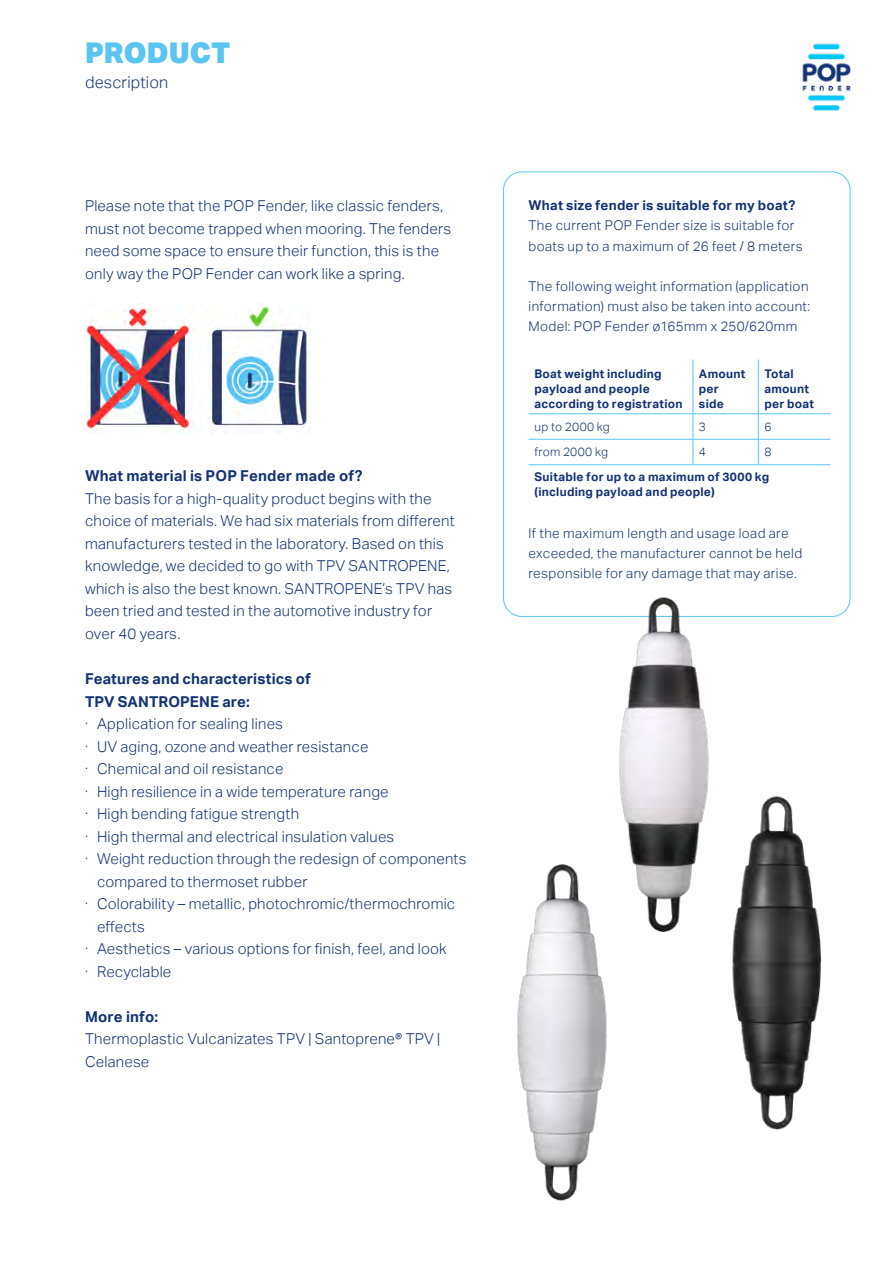
<style>
.page{position:relative;width:893px;height:1263px;background:#fff}
.page>*{position:absolute;margin:0;border:0;box-sizing:border-box;transform-origin:0 0}
.t1{font:900 28.5px "Aktiv Grotesk";letter-spacing:.005em;color:#5bc5f2}
.t2{font:300 16.35px "Aktiv Grotesk";letter-spacing:.01em;color:#123274}
.t3{font:300 15px/22.5px "Aktiv Grotesk";letter-spacing:.015em;color:#123274}
.t4{font:700 15px/22.5px "Aktiv Grotesk";letter-spacing:.01em;color:#123274}
.t5{font:300 13.5px/20.1px "Aktiv Grotesk";letter-spacing:.03em;color:#123274}
.t6{font:700 13.5px "Aktiv Grotesk";letter-spacing:.015em;color:#123274}
.t7{font:700 12px/15px "Aktiv Grotesk";letter-spacing:.02em;color:#123274}
.t8{font:300 12px "Aktiv Grotesk";letter-spacing:.02em;color:#123274}
</style>
<div class="page">
<img style="left:85px;top:304px;width:225px;height:129px">
<hr style="left:693px;top:359px;width:1px;height:55px;background:#5bc5f2">
<hr style="left:758px;top:359px;width:1px;height:55px;background:#5bc5f2">
<hr style="left:528px;top:413px;width:165px;height:1px;background:#5bc5f2">
<hr style="left:693px;top:413px;width:65px;height:1px;background:#5bc5f2">
<hr style="left:758px;top:413px;width:72px;height:1px;background:#5bc5f2">
<hr style="left:528px;top:439px;width:165px;height:1px;background:#5bc5f2">
<hr style="left:693px;top:439px;width:65px;height:1px;background:#5bc5f2">
<svg style="left:693px;top:414px;width:1px;height:50px"></svg>
<hr style="left:758px;top:439px;width:72px;height:1px;background:#5bc5f2">
<svg style="left:758px;top:414px;width:1px;height:50px"></svg>
<hr style="left:528px;top:464px;width:165px;height:1px;background:#5bc5f2">
<hr style="left:693px;top:464px;width:65px;height:1px;background:#5bc5f2">
<hr style="left:758px;top:464px;width:72px;height:1px;background:#5bc5f2">
<img style="left:748px;top:950px;width:74px;height:180px">
<img style="left:517px;top:950px;width:231px;height:251px">
<img style="left:503px;top:577px;width:347px;height:373px">
<img style="left:802px;top:43px;width:48px;height:68px">
<h1 class="t1" style="left:85px;top:34px;width:147px">PRODUCT</h1>
<p class="t2" style="left:85px;top:73px;width:85px">description</p>
<p class="t3" style="left:85px;top:195px;width:368px">Please note that the POP Fender, like classic fenders, must not become trapped when mooring. The fenders need some space to ensure their function, this is the only way the POP Fender can work like a spring.</p>
<p class="t4" style="left:85px;top:465px;width:279px">What material is POP Fender made of?</p>
<p class="t3" style="left:85px;top:487px;width:371px">The basis for a high-quality product begins with the choice of materials. We had six materials from different manufacturers tested in the laboratory. Based on this knowledge, we decided to go with TPV SANTROPENE, which is also the best known. SANTROPENE’s TPV has been tried and tested in the automotive industry for over 40 years.</p>
<p class="t4" style="left:85px;top:667px;width:227px">Features and characteristics of<br>TPV SANTROPENE are:</p>
<p class="t3" style="left:85px;top:712px;width:199px">· Application for sealing lines</p>
<p class="t3" style="left:85px;top:735px;width:285px">· UV aging, ozone and weather resistance</p>
<p class="t3" style="left:85px;top:757px;width:200px">· Chemical and oil resistance</p>
<p class="t3" style="left:85px;top:780px;width:305px">· High resilience in a wide temperature range</p>
<p class="t3" style="left:85px;top:802px;width:216px">· High bending fatigue strength</p>
<p class="t3" style="left:85px;top:825px;width:311px">· High thermal and electrical insulation values</p>
<p class="t3" style="left:85px;top:847px;width:383px">· Weight reduction through the redesign of components</p>
<p class="t3" style="left:97px;top:870px;width:212px">compared to thermoset rubber</p>
<p class="t3" style="left:85px;top:892px;width:372px">· Colorability – metallic, photochromic/thermochromic</p>
<p class="t3" style="left:97px;top:915px;width:49px">effects</p>
<p class="t3" style="left:85px;top:937px;width:363px">· Aesthetics – various options for finish, feel, and look</p>
<p class="t3" style="left:85px;top:960px;width:88px">· Recyclable</p>
<p class="t4" style="left:85px;top:1005px;width:75px">More info:</p>
<p class="t3" style="left:85px;top:1027px;width:357px">Thermoplastic Vulcanizates TPV | Santoprene® TPV |<br>Celanese</p>
<p class="t6" style="left:528px;top:198px;width:268px">What size fender is suitable for my boat?</p>
<p class="t5" style="left:528px;top:216px;width:276px">The current POP Fender size is suitable for boats up to a maximum of 26 feet / 8 meters</p>
<p class="t5" style="left:528px;top:276px;width:283px">The following weight information (application information) must also be taken into account:<br>Model: POP Fender ø165mm x 250/620mm</p>
<p class="t7" style="left:534px;top:366px;width:149px">Boat weight including payload and people according to registration</p>
<p class="t7" style="left:699px;top:366px;width:48px">Amount per side</p>
<p class="t7" style="left:764px;top:366px;width:51px">Total amount per boat</p>
<p class="t8" style="left:534px;top:420px;width:77px">up to 2000 kg</p>
<p class="t8" style="left:699px;top:420px;width:9px">3</p>
<p class="t8" style="left:764px;top:420px;width:9px">6</p>
<p class="t8" style="left:534px;top:445px;width:75px">from 2000 kg</p>
<p class="t8" style="left:699px;top:445px;width:9px">4</p>
<p class="t8" style="left:764px;top:445px;width:9px">8</p>
<p class="t7" style="left:534px;top:469px;width:236px">Suitable for up to a maximum of 3000 kg (including payload and people)</p>
<p class="t5" style="left:528px;top:523px;width:275px">If the maximum length and usage load are exceeded, the manufacturer cannot be held responsible for any damage that may arise.</p>
</div>
